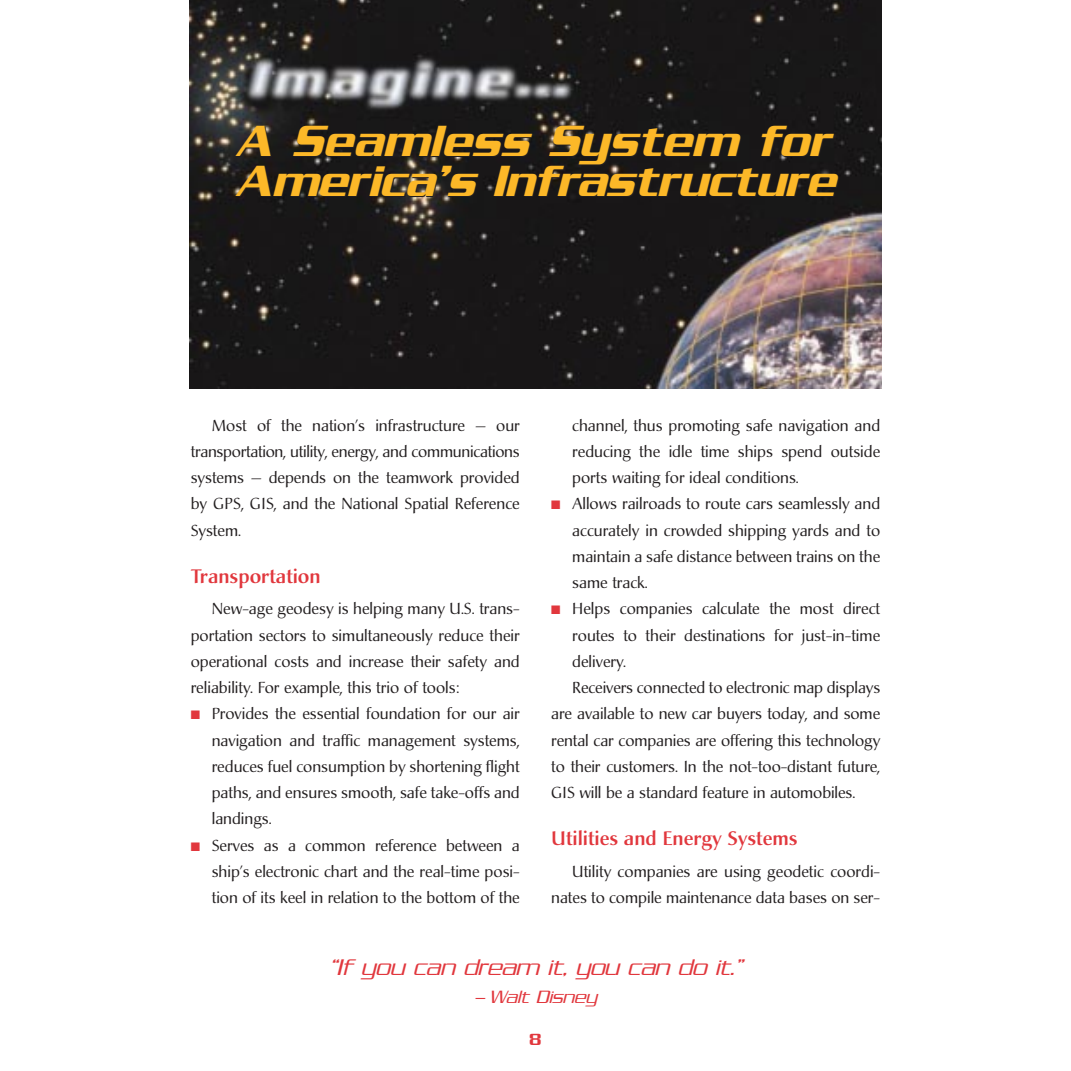
<style>
.page{position:relative;width:1071px;height:1071px;background:#fff}
.page>*{position:absolute;margin:0;border:0;box-sizing:border-box;transform-origin:0 0}
.t1{font:italic 47.25px/40.2px "Serpentine Sans ICG";letter-spacing:-.015em;color:#fcb828}
.t2{font:italic 300 24.5px "Serpentine Sans ICG";letter-spacing:-.005em;color:#e1373d}
.t3{font:500 19.25px "Christiana";color:#e1373d}
.t4{font:italic 300 19.25px "Serpentine Sans ICG";color:#e1373d}
.t5{font:17.5px "Serpentine Sans ICG";color:#e1373d}
.t6{font:15.75px/26.2px "Christiana";color:#231f20;text-align:justify}
.s1{color:#e1373d}
</style>
<div class="page">
<img style="left:189px;top:0;width:693px;height:388px">
<h1 class="t1" style="left:234px;top:120px;width:603px">A Seamless System for<br>America’s Infrastructure</h1>
<p class="t6" style="left:191px;top:414px;width:331px;text-indent:21px">Most of the nation’s infrastructure — our transportation, utility, energy, and communications systems — depends on the teamwork provided by GPS, GIS, and the National Spatial Reference System.</p>
<p class="t3" style="left:191px;top:568px;width:132px">Transportation</p>
<p class="t6" style="left:191px;top:597px;width:330px;text-indent:21px">New-age geodesy is helping many U.S. trans&shy;portation sectors to simultaneously reduce their operational costs and increase their safety and reliability. For example, this trio of tools:</p>
<p class="t6" style="left:212px;top:702px;width:310px;text-indent:-21px"><span class="s1">■</span> Provides the essential foundation for our air navigation and traffic management systems, reduces fuel consumption by shortening flight paths, and ensures smooth, safe take-offs and landings.</p>
<p class="t6" style="left:212px;top:834px;width:310px;text-indent:-21px"><span class="s1">■</span> Serves as a common reference between a ship’s electronic chart and the real-time posi&shy;tion of its keel in relation to the bottom of the</p>
<p class="t6" style="left:572px;top:414px;width:309px">channel, thus promoting safe navigation and reducing the idle time ships spend outside ports waiting for ideal conditions.</p>
<p class="t6" style="left:572px;top:492px;width:310px;text-indent:-21px"><span class="s1">■</span> Allows railroads to route cars seamlessly and accurately in crowded shipping yards and to maintain a safe distance between trains on the same track.</p>
<p class="t6" style="left:551px;top:597px;width:330px"><span class="s1">■</span> Helps companies calculate the most direct</p>
<p class="t6" style="left:572px;top:624px;width:309px">routes to their destinations for just-in-time</p>
<p class="t6" style="left:572px;top:650px;width:55px">delivery.</p>
<p class="t6" style="left:572px;top:676px;width:310px">Receivers connected to electronic map displays</p>
<p class="t6" style="left:551px;top:702px;width:330px">are available to new car buyers today, and some</p>
<p class="t6" style="left:551px;top:729px;width:330px">rental car companies are offering this technology</p>
<p class="t6" style="left:551px;top:755px;width:330px">to their customers. In the not-too-distant future,</p>
<p class="t6" style="left:551px;top:781px;width:306px">GIS will be a standard feature in automobiles.</p>
<p class="t3" style="left:551px;top:830px;width:248px">Utilities and Energy Systems</p>
<p class="t6" style="left:551px;top:860px;width:330px;text-align:right">Utility companies are using geodetic coordi&shy;nates to compile maintenance data bases on ser-</p>
<h2 class="t2" style="left:329px;top:952px;width:415px">“If you can dream it, you can do it.”</h2>
<p class="t4" style="left:474px;top:985px;width:125px">– Walt Disney</p>
<p class="t5" style="left:529px;top:1029px;width:14px">8</p>
</div>
